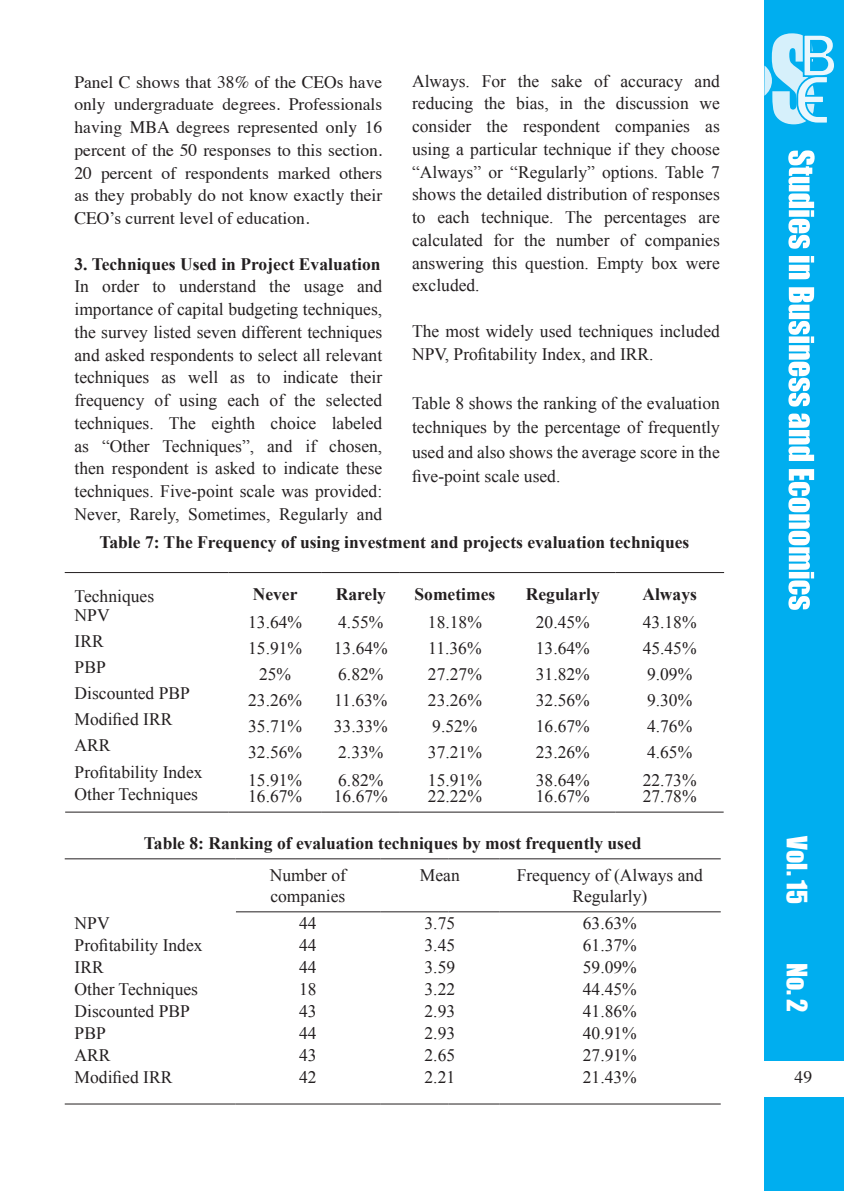
<style>
.page{position:relative;width:844px;height:1191px;background:#fff}
.page>*{position:absolute;margin:0;border:0;box-sizing:border-box;transform-origin:0 0}
.t1{font:26.07px "Impact";color:#fff}
.t2{font:17.5px/22.8px "Times New Roman";color:#231f20;text-align:justify}
.Body_Text{font:17.5px/22.8px "Times";color:#231f20;text-align:justify}
.Heading_2{font:700 17.5px "Times New Roman";color:#231f20}
</style>
<div class="page">
<div style="left:764px;top:0;width:79px;height:1060px;background:#00aeef"></div>
<div style="left:764px;top:1098px;width:79px;height:93px;background:#00aeef"></div>
<svg style="left:764px;top:33px;width:70px;height:92px"></svg>
<svg style="left:788px;top:150px;width:26px;height:99px"></svg>
<svg style="left:788px;top:256px;width:25px;height:23px"></svg>
<svg style="left:788px;top:287px;width:25px;height:119px"></svg>
<svg style="left:788px;top:413px;width:25px;height:48px"></svg>
<svg style="left:788px;top:469px;width:25px;height:141px"></svg>
<hr style="left:65px;top:811px;width:163px;height:1px;background:#231f20">
<hr style="left:228px;top:811px;width:94px;height:1px;background:#231f20">
<hr style="left:322px;top:811px;width:78px;height:1px;background:#231f20">
<hr style="left:400px;top:811px;width:110px;height:1px;background:#231f20">
<hr style="left:510px;top:811px;width:105px;height:1px;background:#231f20">
<hr style="left:615px;top:811px;width:108px;height:1px;background:#231f20">
<hr style="left:65px;top:572px;width:163px;height:1px;background:#231f20">
<hr style="left:228px;top:572px;width:94px;height:1px;background:#231f20">
<hr style="left:322px;top:572px;width:78px;height:1px;background:#231f20">
<hr style="left:400px;top:572px;width:110px;height:1px;background:#231f20">
<hr style="left:510px;top:572px;width:105px;height:1px;background:#231f20">
<hr style="left:615px;top:572px;width:109px;height:1px;background:#231f20">
<hr style="left:65px;top:858px;width:170px;height:1px;background:#231f20">
<hr style="left:235px;top:858px;width:145px;height:1px;background:#231f20">
<hr style="left:380px;top:858px;width:68px;height:1px;background:#231f20">
<hr style="left:448px;top:858px;width:51px;height:1px;background:#231f20">
<hr style="left:499px;top:858px;width:221px;height:1px;background:#231f20">
<hr style="left:236px;top:911px;width:144px;height:1px;background:#231f20">
<hr style="left:380px;top:911px;width:68px;height:1px;background:#231f20">
<hr style="left:448px;top:911px;width:51px;height:1px;background:#231f20">
<hr style="left:499px;top:911px;width:221px;height:1px;background:#231f20">
<hr style="left:65px;top:1103px;width:170px;height:1px;background:#231f20">
<hr style="left:235px;top:1103px;width:145px;height:1px;background:#231f20">
<hr style="left:380px;top:1103px;width:68px;height:1px;background:#231f20">
<hr style="left:448px;top:1103px;width:51px;height:1px;background:#231f20">
<hr style="left:499px;top:1103px;width:221px;height:1px;background:#231f20">
<p class="Body_Text" style="left:74px;top:69px;width:309px">Panel C shows that 38% of the CEOs have only undergraduate degrees. Professionals having MBA degrees represented only 16 percent of the 50 responses to this section.<br>20 percent of respondents marked others as they probably do not know exactly their CEO’s current level of education.</p>
<p class="Heading_2" style="left:74px;top:252px;width:307px">3. Techniques Used in Project Evaluation</p>
<p class="t2" style="left:74px;top:275px;width:309px">In order to understand the usage and importance of capital budgeting techniques, the survey listed seven different techniques and asked respondents to select all relevant techniques as well as to indicate their frequency of using each of the selected techniques. The eighth choice labeled as “Other Techniques”, and if chosen, then respondent is asked to indicate these techniques. Five-point scale was provided:<br>Never, Rarely, Sometimes, Regularly and</p>
<p class="t2" style="left:412px;top:69px;width:309px">Always. For the sake of accuracy and reducing the bias, in the discussion we consider the respondent companies as using a particular technique if they choose “Always” or “Regularly” options. Table 7 shows the detailed distribution of responses to each technique. The percentages are calculated for the number of companies answering this question. Empty box were excluded.</p>
<p class="t2" style="left:412px;top:319px;width:309px">The most widely used techniques included<br>NPV, Profitability Index, and IRR.</p>
<p class="t2" style="left:412px;top:390px;width:309px;line-height:24.5px">Table 8 shows the ranking of the evaluation techniques by the percentage of frequently used and also shows the average score in the five-point scale used.</p>
<p class="Heading_2" style="left:99px;top:529px;width:591px">Table 7: The Frequency of using investment and projects evaluation techniques</p>
<p class="t2" style="left:75px;top:584px;width:81px">Techniques</p>
<p class="Heading_2" style="left:253px;top:582px;width:46px">Never</p>
<p class="Heading_2" style="left:335px;top:582px;width:52px">Rarely</p>
<p class="Heading_2" style="left:414px;top:582px;width:82px">Sometimes</p>
<p class="Heading_2" style="left:525px;top:582px;width:75px">Regularly</p>
<p class="Heading_2" style="left:642px;top:582px;width:56px">Always</p>
<p class="t2" style="left:75px;top:603px;width:36px">NPV</p>
<p class="t2" style="left:248px;top:610px;width:55px">13.64%</p>
<p class="t2" style="left:338px;top:610px;width:47px">4.55%</p>
<p class="t2" style="left:428px;top:610px;width:55px">18.18%</p>
<p class="t2" style="left:535px;top:610px;width:55px">20.45%</p>
<p class="t2" style="left:642px;top:610px;width:55px">43.18%</p>
<p class="t2" style="left:75px;top:629px;width:31px">IRR</p>
<p class="t2" style="left:75px;top:655px;width:33px">PBP</p>
<p class="t2" style="left:75px;top:681px;width:117px">Discounted PBP</p>
<p class="t2" style="left:75px;top:707px;width:99px">Modified IRR</p>
<p class="t2" style="left:75px;top:733px;width:37px">ARR</p>
<p class="t2" style="left:248px;top:636px;width:55px">15.91%</p>
<p class="t2" style="left:334px;top:636px;width:55px">13.64%</p>
<p class="t2" style="left:428px;top:636px;width:55px">11.36%</p>
<p class="t2" style="left:535px;top:636px;width:55px">13.64%</p>
<p class="t2" style="left:642px;top:636px;width:55px">45.45%</p>
<p class="t2" style="left:259px;top:662px;width:34px">25%</p>
<p class="t2" style="left:338px;top:662px;width:47px">6.82%</p>
<p class="t2" style="left:428px;top:662px;width:55px">27.27%</p>
<p class="t2" style="left:535px;top:662px;width:55px">31.82%</p>
<p class="t2" style="left:647px;top:662px;width:47px">9.09%</p>
<p class="t2" style="left:248px;top:688px;width:55px">23.26%</p>
<p class="t2" style="left:334px;top:688px;width:55px">11.63%</p>
<p class="t2" style="left:428px;top:688px;width:55px">23.26%</p>
<p class="t2" style="left:535px;top:688px;width:55px">32.56%</p>
<p class="t2" style="left:647px;top:688px;width:47px">9.30%</p>
<p class="t2" style="left:248px;top:714px;width:55px">35.71%</p>
<p class="t2" style="left:334px;top:714px;width:55px">33.33%</p>
<p class="t2" style="left:432px;top:714px;width:47px">9.52%</p>
<p class="t2" style="left:535px;top:714px;width:55px">16.67%</p>
<p class="t2" style="left:647px;top:714px;width:47px">4.76%</p>
<p class="t2" style="left:248px;top:740px;width:55px">32.56%</p>
<p class="t2" style="left:338px;top:740px;width:47px">2.33%</p>
<p class="t2" style="left:428px;top:740px;width:55px">37.21%</p>
<p class="t2" style="left:535px;top:740px;width:55px">23.26%</p>
<p class="t2" style="left:647px;top:740px;width:47px">4.65%</p>
<p class="t2" style="left:75px;top:760px;width:129px">Profitability Index</p>
<p class="t2" style="left:248px;top:768px;width:55px">15.91%</p>
<p class="t2" style="left:338px;top:768px;width:47px">6.82%</p>
<p class="t2" style="left:428px;top:768px;width:55px">15.91%</p>
<p class="t2" style="left:535px;top:768px;width:55px">38.64%</p>
<p class="t2" style="left:642px;top:768px;width:55px">22.73%</p>
<p class="t2" style="left:75px;top:782px;width:125px">Other Techniques</p>
<p class="t2" style="left:248px;top:784px;width:55px">16.67%</p>
<p class="t2" style="left:334px;top:784px;width:55px">16.67%</p>
<p class="t2" style="left:428px;top:784px;width:55px">22.22%</p>
<p class="t2" style="left:535px;top:784px;width:55px">16.67%</p>
<p class="t2" style="left:642px;top:784px;width:55px">27.78%</p>
<p class="Heading_2" style="left:144px;top:831px;width:499px">Table 8: Ranking of evaluation techniques by most frequently used</p>
<p class="t2" style="left:269px;top:864px;width:78px;line-height:21px">Number of companies</p>
<p class="t2" style="left:420px;top:863px;width:41px">Mean</p>
<p class="t2" style="left:516px;top:864px;width:188px;line-height:21px;text-align:center">Frequency of (Always and<br>Regularly)</p>
<p class="t2" style="left:75px;top:911px;width:36px">NPV</p>
<p class="t2" style="left:299px;top:911px;width:19px">44</p>
<p class="t2" style="left:424px;top:911px;width:32px">3.75</p>
<p class="t2" style="left:582px;top:911px;width:55px">63.63%</p>
<p class="t2" style="left:75px;top:933px;width:129px">Profitability Index</p>
<p class="t2" style="left:299px;top:933px;width:19px">44</p>
<p class="t2" style="left:424px;top:933px;width:32px">3.45</p>
<p class="t2" style="left:582px;top:933px;width:55px">61.37%</p>
<p class="t2" style="left:75px;top:955px;width:31px">IRR</p>
<p class="t2" style="left:299px;top:955px;width:19px">44</p>
<p class="t2" style="left:424px;top:955px;width:32px">3.59</p>
<p class="t2" style="left:582px;top:955px;width:55px">59.09%</p>
<p class="t2" style="left:75px;top:977px;width:125px">Other Techniques</p>
<p class="t2" style="left:299px;top:977px;width:19px">18</p>
<p class="t2" style="left:424px;top:977px;width:32px">3.22</p>
<p class="t2" style="left:582px;top:977px;width:55px">44.45%</p>
<p class="t2" style="left:75px;top:999px;width:117px">Discounted PBP</p>
<p class="t2" style="left:299px;top:999px;width:19px">43</p>
<p class="t2" style="left:424px;top:999px;width:32px">2.93</p>
<p class="t2" style="left:582px;top:999px;width:55px">41.86%</p>
<p class="t2" style="left:75px;top:1021px;width:33px">PBP</p>
<p class="t2" style="left:299px;top:1021px;width:19px">44</p>
<p class="t2" style="left:424px;top:1021px;width:32px">2.93</p>
<p class="t2" style="left:582px;top:1021px;width:55px">40.91%</p>
<p class="t2" style="left:75px;top:1043px;width:37px">ARR</p>
<p class="t2" style="left:299px;top:1043px;width:19px">43</p>
<p class="t2" style="left:424px;top:1043px;width:32px">2.65</p>
<p class="t2" style="left:582px;top:1043px;width:55px">27.91%</p>
<p class="t2" style="left:75px;top:1065px;width:99px">Modified IRR</p>
<p class="t2" style="left:299px;top:1065px;width:19px">42</p>
<p class="t2" style="left:424px;top:1065px;width:32px">2.21</p>
<p class="t2" style="left:582px;top:1065px;width:55px">21.43%</p>
<h1 class="t1" style="left:817px;top:836px;width:69px;rotate:90deg">Vol. 15</h1>
<h1 class="t1" style="left:817px;top:962px;width:51px;rotate:90deg">No. 2</h1>
<p class="Body_Text" style="left:794px;top:1064px;width:19px">49</p>
</div>
